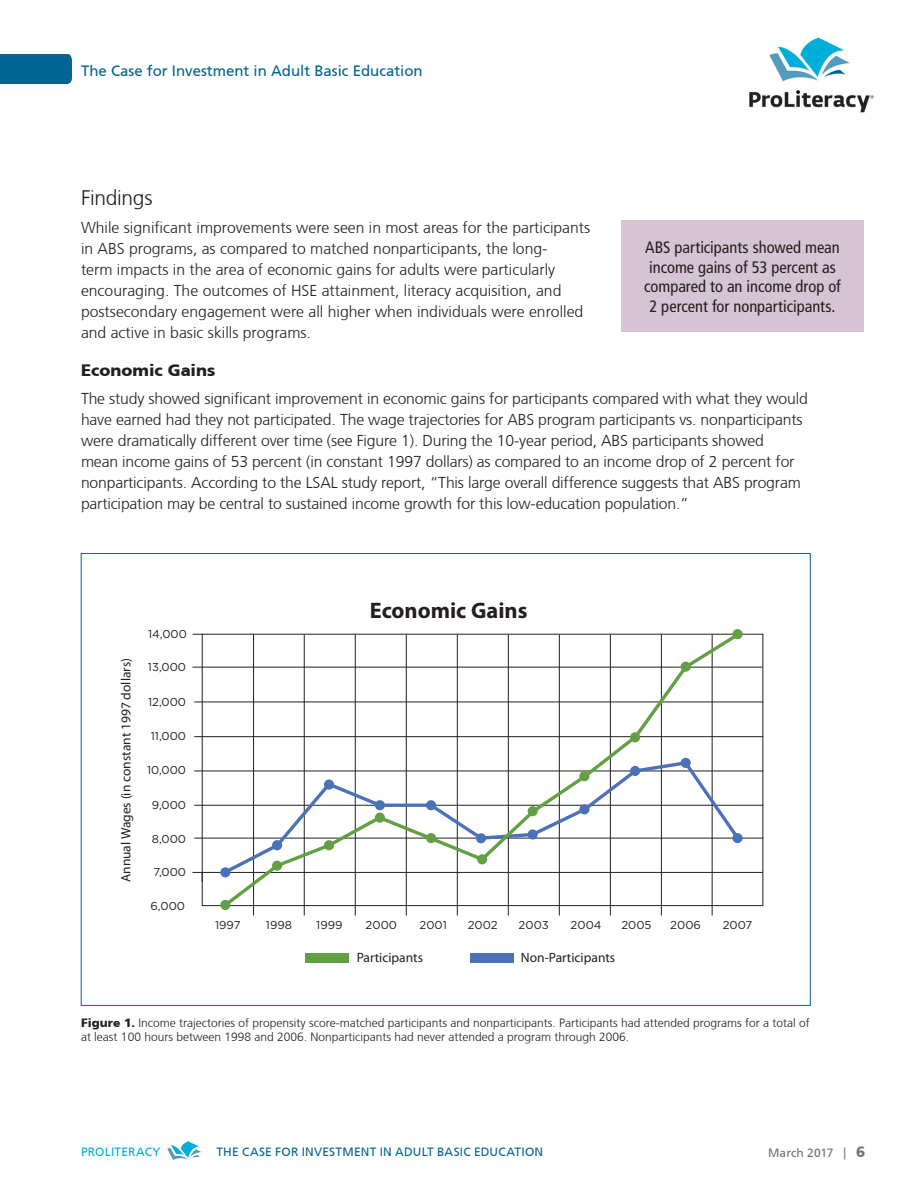
<style>
.page{position:relative;width:918px;height:1188px;background:#fff}
.page>*{position:absolute;margin:0;border:0;box-sizing:border-box;transform-origin:0 0}
.t1{font:700 22.5px "Myriad Pro";color:#231f20}
.t2{font:300 21px "Frutiger CE";letter-spacing:-.015em;color:#231f20}
.box_description{font:condensed 16.5px/19.5px "Frutiger LT";color:#231f20;text-align:center}
.t3{font:900 16.5px "Frutiger CE";color:#231f20}
.body{font:300 15.75px/21px "Frutiger CE";letter-spacing:-.01em;color:#231f20}
.t4{font:15px "Frutiger CE";color:#006494}
.t5{font:13.5px "Myriad Pro";color:#231f20}
.body-2{font:300 12px/14.4px "Frutiger CE";color:#231f20}
.t6{font:12px "Frutiger CE";letter-spacing:.015em;color:#006494}
.t7{font:12px "Frutiger CE";letter-spacing:.02em;color:#00aedc}
.t8{font:12px "Frutiger CE";letter-spacing:.01em;color:#717074}
.t9{font:11.4px "Gotham";color:#231f20}
.s1{font-weight:900}
.s2{font-weight:900;font-size:15px}
</style>
<div class="page">
<img style="left:168px;top:1141px;width:33px;height:19px">
<img style="left:749px;top:37px;width:125px;height:76px">
<hr style="left:192px;top:872px;width:571px;height:1px;background:#231f20">
<hr style="left:194px;top:838px;width:569px;height:1px;background:#231f20">
<hr style="left:194px;top:805px;width:569px;height:1px;background:#231f20">
<hr style="left:194px;top:771px;width:569px;height:1px;background:#231f20">
<hr style="left:194px;top:736px;width:569px;height:1px;background:#231f20">
<hr style="left:194px;top:702px;width:569px;height:1px;background:#231f20">
<hr style="left:192px;top:667px;width:571px;height:1px;background:#231f20">
<hr style="left:253px;top:635px;width:1px;height:281px;background:#231f20">
<hr style="left:304px;top:635px;width:1px;height:281px;background:#231f20">
<hr style="left:355px;top:635px;width:1px;height:281px;background:#231f20">
<hr style="left:406px;top:635px;width:1px;height:281px;background:#231f20">
<hr style="left:457px;top:635px;width:1px;height:281px;background:#231f20">
<hr style="left:508px;top:635px;width:1px;height:281px;background:#231f20">
<hr style="left:559px;top:635px;width:1px;height:281px;background:#231f20">
<hr style="left:610px;top:635px;width:1px;height:281px;background:#231f20">
<hr style="left:661px;top:635px;width:1px;height:281px;background:#231f20">
<hr style="left:712px;top:635px;width:1px;height:281px;background:#231f20">
<div style="left:306px;top:953px;width:43px;height:10px;background:#61a043"></div>
<div style="left:470px;top:953px;width:44px;height:10px;background:#4b72b8"></div>
<svg style="left:220px;top:630px;width:522px;height:280px"></svg>
<div style="left:220px;top:867px;width:10px;height:10px;background:#4b72b8;border-radius:50%"></div>
<div style="left:272px;top:840px;width:10px;height:10px;background:#4b72b8;border-radius:50%"></div>
<div style="left:324px;top:780px;width:10px;height:10px;background:#4b72b8;border-radius:50%"></div>
<div style="left:375px;top:800px;width:10px;height:10px;background:#4b72b8;border-radius:50%"></div>
<div style="left:426px;top:800px;width:10px;height:10px;background:#4b72b8;border-radius:50%"></div>
<div style="left:476px;top:833px;width:10px;height:10px;background:#4b72b8;border-radius:50%"></div>
<div style="left:528px;top:829px;width:10px;height:11px;background:#4b72b8;border-radius:50%"></div>
<div style="left:579px;top:804px;width:10px;height:10px;background:#4b72b8;border-radius:50%"></div>
<div style="left:630px;top:766px;width:10px;height:10px;background:#4b72b8;border-radius:50%"></div>
<div style="left:681px;top:758px;width:10px;height:10px;background:#4b72b8;border-radius:50%"></div>
<div style="left:732px;top:833px;width:11px;height:10px;background:#4b72b8;border-radius:50%"></div>
<div style="left:220px;top:900px;width:10px;height:10px;background:#61a043;border-radius:50%"></div>
<div style="left:272px;top:861px;width:10px;height:10px;background:#61a043;border-radius:50%"></div>
<div style="left:324px;top:840px;width:10px;height:10px;background:#61a043;border-radius:50%"></div>
<div style="left:375px;top:813px;width:10px;height:10px;background:#61a043;border-radius:50%"></div>
<div style="left:426px;top:833px;width:10px;height:10px;background:#61a043;border-radius:50%"></div>
<div style="left:477px;top:854px;width:10px;height:10px;background:#61a043;border-radius:50%"></div>
<div style="left:528px;top:806px;width:10px;height:10px;background:#61a043;border-radius:50%"></div>
<div style="left:579px;top:771px;width:10px;height:10px;background:#61a043;border-radius:50%"></div>
<div style="left:630px;top:732px;width:10px;height:10px;background:#61a043;border-radius:50%"></div>
<div style="left:681px;top:662px;width:10px;height:10px;background:#61a043;border-radius:50%"></div>
<div style="left:732px;top:629px;width:11px;height:10px;background:#61a043;border-radius:50%"></div>
<div style="left:0;top:54px;width:72px;height:30px;background:#006494"></div>
<div style="left:621px;top:220px;width:243px;height:112px;background:#d5c4d3"></div>
<p class="t4" style="left:81px;top:62px;width:343px">The Case for Investment in Adult Basic Education</p>
<h2 class="t2" style="left:81px;top:185px;width:73px">Findings</h2>
<p class="body" style="left:81px;top:216px;width:511px">While significant improvements were seen in most areas for the participants in ABS programs, as compared to matched nonparticipants, the long-<br>term impacts in the area of economic gains for adults were particularly encouraging. The outcomes of HSE attainment, literacy acquisition, and postsecondary engagement were all higher when individuals were enrolled and active in basic skills programs.</p>
<h4 class="t3" style="left:81px;top:360px;width:136px">Economic Gains</h4>
<p class="body" style="left:81px;top:387px;width:728px">The study showed significant improvement in economic gains for participants compared with what they would have earned had they not participated. The wage trajectories for ABS program participants vs. nonparticipants were dramatically different over time (see Figure 1). During the 10‑year period, ABS participants showed<br>mean income gains of 53 percent (in constant 1997 dollars) as compared to an income drop of 2 percent for nonparticipants. According to the LSAL study report, “This large overall difference suggests that ABS program participation may be central to sustained income growth for this low-education population.”</p>
<p class="box_description" style="left:644px;top:238px;width:198px">ABS participants showed mean income gains of 53 percent as compared to an income drop of<br>2 percent for nonparticipants.</p>
<p class="t5" style="left:118px;top:882px;width:226px;rotate:-90deg">Annual Wages (in constant 1997 dollars)</p>
<p class="t9" style="left:148px;top:628px;width:40px">14,000</p>
<p class="t9" style="left:148px;top:660px;width:40px">13,000</p>
<p class="t9" style="left:148px;top:695px;width:40px">12,000</p>
<p class="t9" style="left:151px;top:730px;width:37px">11,000</p>
<p class="t9" style="left:147px;top:764px;width:41px">10,000</p>
<p class="t9" style="left:152px;top:799px;width:36px">9,000</p>
<p class="t9" style="left:152px;top:832px;width:36px">8,000</p>
<p class="t9" style="left:153px;top:866px;width:34px">7,000</p>
<p class="t9" style="left:151px;top:900px;width:36px">6,000</p>
<p class="t1" style="left:370px;top:595px;width:159px">Economic Gains</p>
<p class="t9" style="left:215px;top:919px;width:27px">1997</p>
<p class="t9" style="left:266px;top:919px;width:28px">1998</p>
<p class="t9" style="left:316px;top:919px;width:28px">1999</p>
<p class="t9" style="left:366px;top:919px;width:33px">2000</p>
<p class="t9" style="left:420px;top:919px;width:29px">2001</p>
<p class="t9" style="left:468px;top:919px;width:31px">2002</p>
<p class="t9" style="left:519px;top:919px;width:32px">2003</p>
<p class="t9" style="left:571px;top:919px;width:32px">2004</p>
<p class="t9" style="left:621px;top:919px;width:32px">2005</p>
<p class="t9" style="left:670px;top:919px;width:32px">2006</p>
<p class="t9" style="left:723px;top:919px;width:31px">2007</p>
<p class="t5" style="left:357px;top:949px;width:68px">Participants</p>
<p class="t5" style="left:521px;top:949px;width:96px">Non-Participants</p>
<p class="body-2" style="left:81px;top:1015px;width:730px"><span class="s1">Figure 1.</span> Income trajectories of propensity score-matched participants and nonparticipants. Participants had attended programs for a total of at least 100 hours between 1998 and 2006. Nonparticipants had never attended a program through 2006.</p>
<p class="t7" style="left:81px;top:1144px;width:81px">PROLITERACY</p>
<p class="t6" style="left:216px;top:1144px;width:328px">THE CASE FOR INVESTMENT IN ADULT BASIC EDUCATION</p>
<p class="t8" style="left:768px;top:1146px;width:99px">March 2017 | <span class="s2">6</span></p>
</div>
